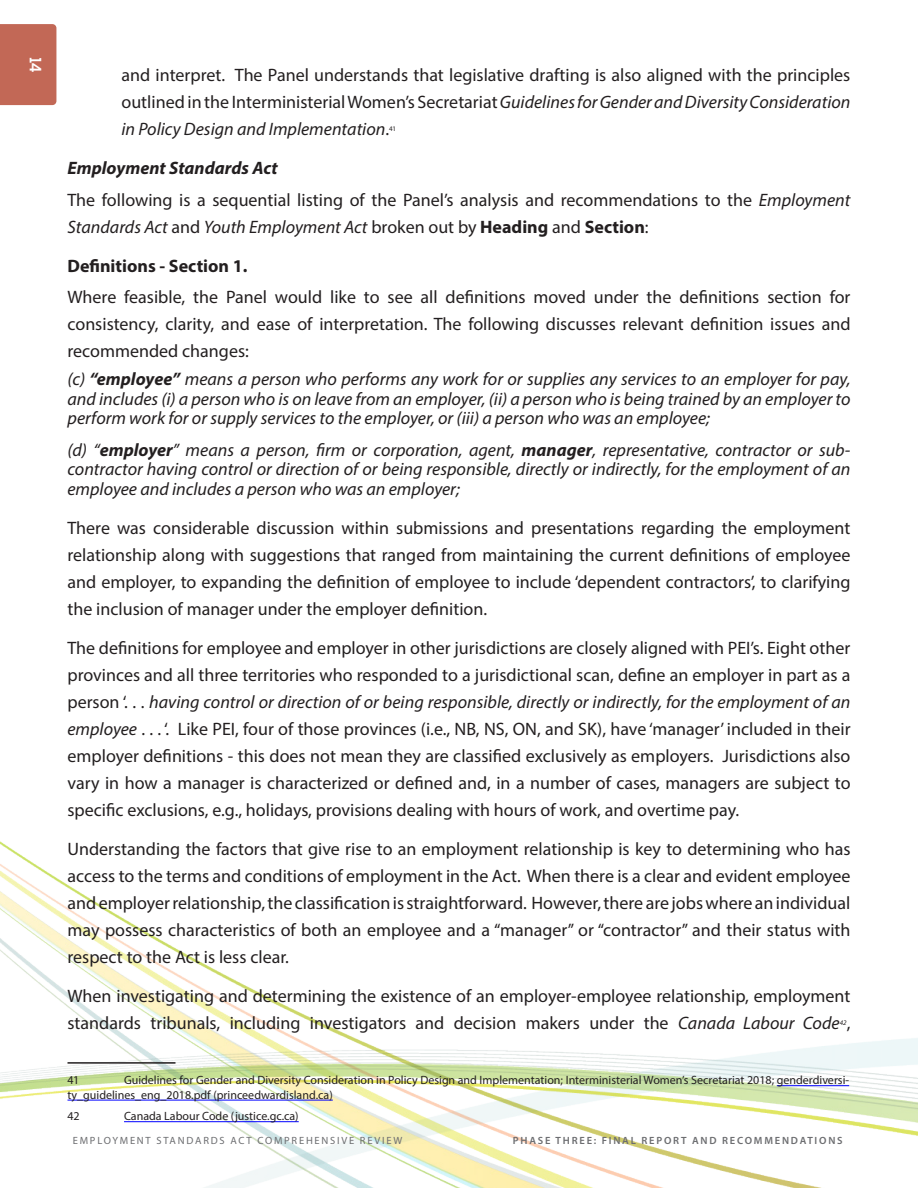
<style>
.page{position:relative;width:918px;height:1188px;background:#fff}
.page>*{position:absolute;margin:0;border:0;box-sizing:border-box;transform-origin:0 0}
.List_Paragraph{font:18px/27px "Myriad Pro";color:#231f20;text-align:justify}
.t1{font:italic 18px/19.4px "Myriad Pro";color:#231f20;text-align:justify}
.List_Paragraph-2{font:italic 700 18px "Myriad Pro";color:#231f20}
.t2{font:700 18px "Myriad Pro";color:#231f20}
.t3{font:700 16.2px "RNS Camelia";color:#fff}
.t4{font:12px/14.4px "Myriad Pro";color:#231f20}
.t5{font:10.5px "Myriad Pro";letter-spacing:.17em;color:#6c6d70}
.t6{font:600 10.5px "Myriad Pro";letter-spacing:.17em;color:#6c6d70}
.List_Paragraph-3{font:7.05px "Myriad Pro";color:#231f20}
.t7{font:italic 7.05px "Myriad Pro";color:#231f20}
.s1{font-style:italic}
.s2{font-weight:700}
</style>
<div class="page">
<img style="left:0;top:841px;width:918px;height:347px">
<div style="left:0;top:24px;width:56px;height:81px;background:#c26856"></div>
<hr style="left:68px;top:1062px;width:108px;height:2px;background:#231f20">
<hr style="left:777px;top:1085px;width:72px;height:1px;background:#00f">
<hr style="left:68px;top:1100px;width:265px;height:1px;background:#00f">
<hr style="left:124px;top:1121px;width:175px;height:1px;background:#00f">
<p class="t3" style="left:46px;top:57px;width:18px;rotate:90deg">14</p>
<p class="List_Paragraph" style="left:122px;top:61px;width:730px">and interpret. The Panel understands that legislative drafting is also aligned with the principles outlined in the Interministerial Women’s Secretariat <span class="s1">Guidelines for Gender and Diversity Consideration in Policy Design and Implementation</span>.</p>
<p class="List_Paragraph-3" style="left:389px;top:124px;width:8px">41</p>
<p class="List_Paragraph-2" style="left:68px;top:156px;width:212px">Employment Standards Act</p>
<p class="List_Paragraph" style="left:68px;top:186px;width:785px">The following is a sequential listing of the Panel’s analysis and recommendations to the <span class="s1">Employment<br>Standards Act</span> and <span class="s1">Youth Employment Act</span> broken out by <span class="s2">Heading</span> and <span class="s2">Section</span>:</p>
<p class="t2" style="left:68px;top:254px;width:181px">Definitions - Section 1.</p>
<p class="List_Paragraph" style="left:68px;top:283px;width:785px">Where feasible, the Panel would like to see all definitions moved under the definitions section for consistency, clarity, and ease of interpretation. The following discusses relevant definition issues and recommended changes:</p>
<p class="t1" style="left:68px;top:369px;width:785px">(c) <span class="s2">“employee”</span> means a person who performs any work for or supplies any services to an employer for pay, and includes (i) a person who is on leave from an employer, (ii) a person who is being trained by an employer to perform work for or supply services to the employer, or (iii) a person who was an employee;</p>
<p class="t1" style="left:68px;top:440px;width:785px">(d) “<span class="s2">employer</span>” means a person, firm or corporation, agent, <span class="s2">manager</span>, representative, contractor or sub&shy;contractor having control or direction of or being responsible, directly or indirectly, for the employment of an employee and includes a person who was an employer;</p>
<p class="List_Paragraph" style="left:68px;top:514px;width:785px">There was considerable discussion within submissions and presentations regarding the employment relationship along with suggestions that ranged from maintaining the current definitions of employee and employer, to expanding the definition of employee to include ‘dependent contractors’, to clarifying the inclusion of manager under the employer definition.</p>
<p class="List_Paragraph" style="left:68px;top:634px;width:785px">The definitions for employee and employer in other jurisdictions are closely aligned with PEI’s. Eight other provinces and all three territories who responded to a jurisdictional scan, define an employer in part as a person ‘. . . <span class="s1">having control or direction of or being responsible, directly or indirectly, for the employment of an employee</span> . . . ‘. Like PEI, four of those provinces (i.e., NB, NS, ON, and SK), have ‘manager’ included in their employer definitions - this does not mean they are classified exclusively as employers. Jurisdictions also vary in how a manager is characterized or defined and, in a number of cases, managers are subject to specific exclusions, e.g., holidays, provisions dealing with hours of work, and overtime pay.</p>
<p class="List_Paragraph" style="left:68px;top:835px;width:785px">Understanding the factors that give rise to an employment relationship is key to determining who has access to the terms and conditions of employment in the Act. When there is a clear and evident employee and employer relationship, the classification is straightforward. However, there are jobs where an individual may possess characteristics of both an employee and a “manager” or “contractor” and their status with respect to the Act is less clear.</p>
<p class="List_Paragraph" style="left:68px;top:982px;width:785px">When investigating and determining the existence of an employer-employee relationship, employment standards tribunals, including investigators and decision makers under the <span class="s1">Canada Labour Code</span> ,</p>
<p class="t7" style="left:840px;top:1018px;width:8px">42</p>
<p class="t4" style="left:68px;top:1073px;width:783px;text-indent:57px">Guidelines for Gender and Diversity Consideration in Policy Design and Implementation; Interministerial Women’s Secretariat 2018; genderdiversi&shy;ty_guidelines_eng_2018.pdf (princeedwardisland.ca)</p>
<p class="t4" style="left:68px;top:1109px;width:14px">42</p>
<p class="t4" style="left:124px;top:1109px;width:176px">Canada Labour Code (justice.gc.ca)</p>
<p class="t4" style="left:68px;top:1073px;width:13px">41</p>
<p class="t5" style="left:73px;top:1134px;width:331px">EMPLOYMENT STANDARDS ACT COMPREHENSIVE REVIEW</p>
<p class="t6" style="left:513px;top:1134px;width:331px">PHASE THREE: FINAL REPORT AND RECOMMENDATIONS</p>
</div>
